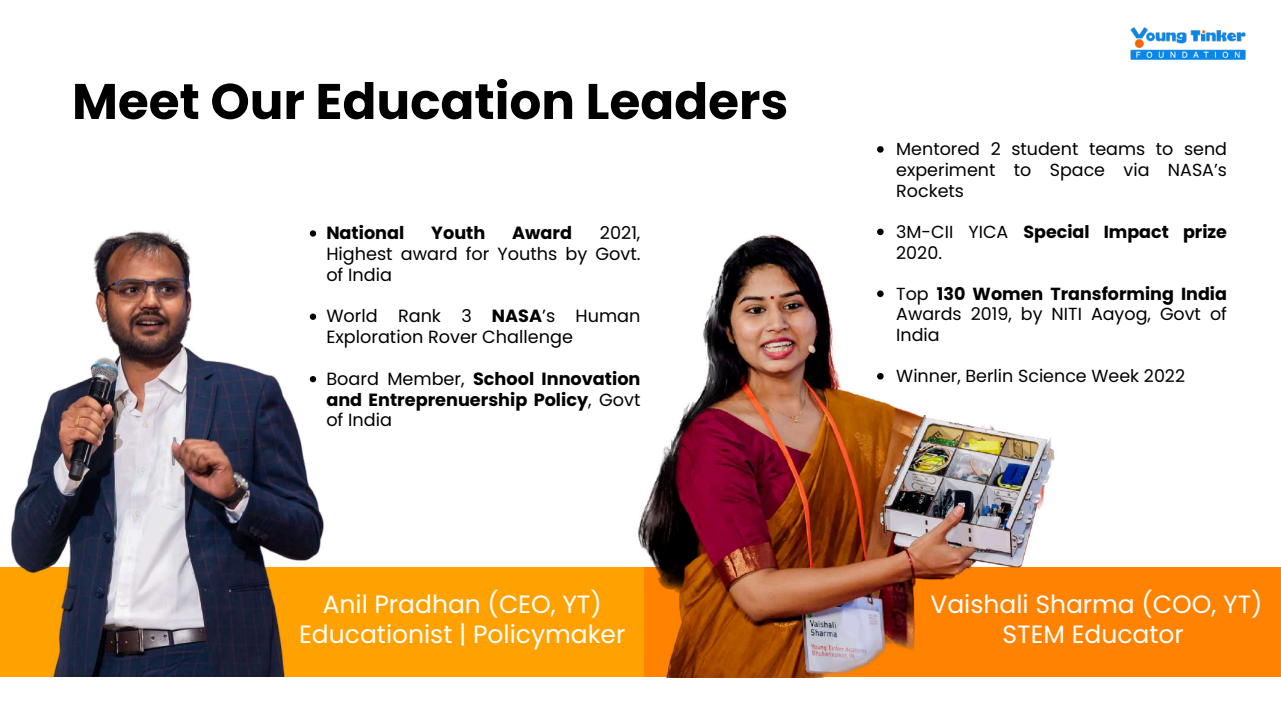
<style>
.page{position:relative;width:1281px;height:720px;background:#fff}
.page>*{position:absolute;margin:0;border:0;box-sizing:border-box;transform-origin:0 0}
.t1{font:700 50px "Poppins";color:#000}
.t2{font:25px/30px "Poppins";color:#fff;text-align:center}
.t3{font:17.62px/20.8px "Poppins";color:#000;text-align:justify}
.t4{font:700 17.62px/20.8px "Poppins";color:#000;text-align:justify}
.t5{font:17.5px/20.6px "Poppins";color:#000;text-align:justify}
.t6{font:700 17.5px/20.6px "Poppins";color:#000}
.s1{font-weight:700}
.s2{font-weight:400}
</style>
<div class="page">
<div style="left:640px;top:568px;width:640px;height:109px;background:#ff8200"></div>
<div style="left:0;top:568px;width:644px;height:109px;background:#ffa100"></div>
<svg style="left:877px;top:146px;width:6px;height:7px"></svg>
<img style="left:623px;top:228px;width:445px;height:449px">
<img style="left:0;top:230px;width:327px;height:447px">
<img style="left:1130px;top:27px;width:116px;height:33px">
<h1 class="t1" style="left:72px;top:67px;width:718px">Meet Our Education Leaders</h1>
<p class="t4" style="left:326px;top:223px;width:79px">National</p>
<p class="t4" style="left:431px;top:223px;width:56px">Youth</p>
<p class="t4" style="left:512px;top:223px;width:61px">Award</p>
<p class="t3" style="left:326px;top:223px;width:316px;text-indent:274px">2021, Highest award for Youths by Govt. of India</p>
<p class="t3" style="left:326px;top:306px;width:316px">World Rank 3 <span class="s1">NASA</span>’s Human<br>Exploration Rover Challenge</p>
<p class="t4" style="left:326px;top:368px;width:316px"><span class="s2">Board Member,</span> School Innovation and Entreprenuership Policy<span class="s2">, Govt of India</span></p>
<p class="t5" style="left:896px;top:139px;width:332px">Mentored 2 student teams to send experiment to Space via NASA’s Rockets</p>
<p class="t6" style="left:896px;top:222px;width:332px"><span class="s2">3M-CII YICA</span> Special Impact prize<br><span class="s2">2020.</span></p>
<p class="t5" style="left:896px;top:283px;width:332px">Top <span class="s1">130 Women Transforming India </span>Awards 2019, by NITI Aayog, Govt of India</p>
<p class="t5" style="left:896px;top:366px;width:290px">Winner, Berlin Science Week 2022</p>
<h2 class="t2" style="left:299px;top:589px;width:328px">Anil Pradhan (CEO, YT)<br>Educationist | Policymaker</h2>
<h2 class="t2" style="left:930px;top:589px;width:334px">Vaishali Sharma (COO, YT)<br>STEM Educator</h2>
</div>
